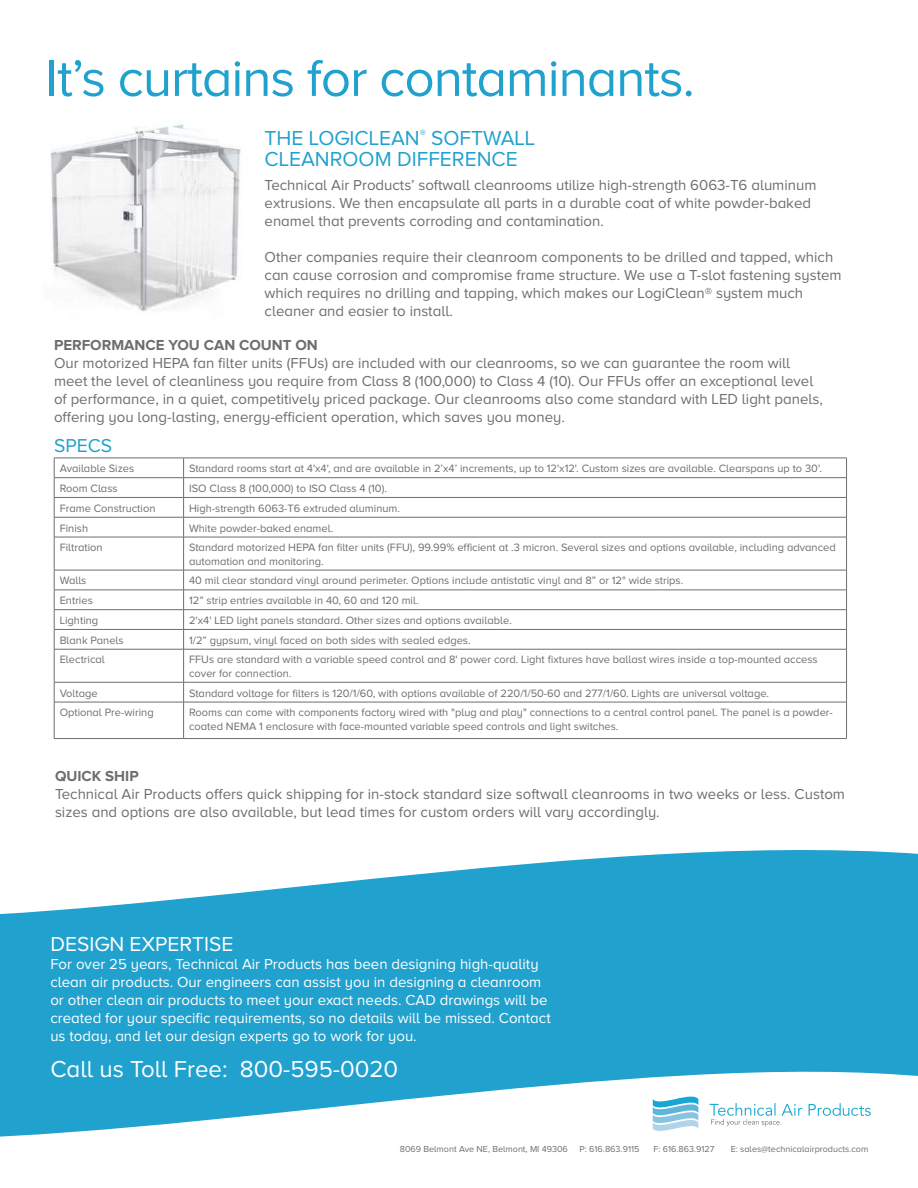
<style>
.page{position:relative;width:918px;height:1188px;background:#fff}
.page>*{position:absolute;margin:0;border:0;box-sizing:border-box;transform-origin:0 0}
.t1{font:53.1px "Proxima Nova A";letter-spacing:-.02em;color:#20a1ce}
.t2{font:24px "Proxima Nova A";color:#fff}
.t3{font:21px/20.2px "Proxima Nova A";color:#20a1ce}
.t4{font:21px "Proxima Nova A";color:#fff}
.t5{font:19.35px "Proxima Nova A";color:#20a1ce}
.t6{font:15px/18px "Proxima Nova A";color:#6d6e70}
.t7{font:15px/18px "Proxima Nova A";color:#fff}
.t8{font:700 15px "Proxima Nova A";color:#6d6e70}
.t9{font:11.1px/13.2px "Proxima Nova A";color:#6d6e70}
.t10{font:9px "Proxima Nova A";color:#6d6e70}
</style>
<div class="page">
<img style="left:50px;top:123px;width:191px;height:189px">
<hr style="left:54px;top:458px;width:130px;height:1px;background:#6d6e70">
<hr style="left:184px;top:458px;width:663px;height:1px;background:#6d6e70">
<hr style="left:54px;top:477px;width:130px;height:1px;background:#6d6e70">
<hr style="left:184px;top:477px;width:663px;height:1px;background:#6d6e70">
<hr style="left:54px;top:497px;width:130px;height:1px;background:#6d6e70">
<hr style="left:184px;top:497px;width:663px;height:1px;background:#6d6e70">
<hr style="left:54px;top:517px;width:130px;height:1px;background:#6d6e70">
<svg style="left:54px;top:458px;width:1px;height:79px"></svg>
<hr style="left:184px;top:517px;width:663px;height:1px;background:#6d6e70">
<svg style="left:183px;top:458px;width:1px;height:79px"></svg>
<svg style="left:846px;top:458px;width:1px;height:79px"></svg>
<hr style="left:54px;top:537px;width:130px;height:1px;background:#6d6e70">
<hr style="left:54px;top:537px;width:1px;height:33px;background:#6d6e70">
<hr style="left:184px;top:537px;width:663px;height:1px;background:#6d6e70">
<hr style="left:183px;top:537px;width:1px;height:33px;background:#6d6e70">
<hr style="left:846px;top:537px;width:1px;height:33px;background:#6d6e70">
<hr style="left:54px;top:570px;width:130px;height:1px;background:#6d6e70">
<hr style="left:184px;top:570px;width:663px;height:1px;background:#6d6e70">
<hr style="left:54px;top:590px;width:130px;height:1px;background:#6d6e70">
<hr style="left:184px;top:590px;width:663px;height:1px;background:#6d6e70">
<hr style="left:54px;top:609px;width:130px;height:1px;background:#6d6e70">
<hr style="left:184px;top:609px;width:663px;height:1px;background:#6d6e70">
<hr style="left:54px;top:629px;width:130px;height:1px;background:#6d6e70">
<svg style="left:54px;top:570px;width:1px;height:79px"></svg>
<hr style="left:184px;top:629px;width:663px;height:1px;background:#6d6e70">
<svg style="left:183px;top:570px;width:1px;height:79px"></svg>
<svg style="left:846px;top:570px;width:1px;height:79px"></svg>
<hr style="left:54px;top:649px;width:130px;height:1px;background:#6d6e70">
<hr style="left:54px;top:649px;width:1px;height:33px;background:#6d6e70">
<hr style="left:184px;top:649px;width:663px;height:1px;background:#6d6e70">
<hr style="left:183px;top:649px;width:1px;height:33px;background:#6d6e70">
<hr style="left:846px;top:649px;width:1px;height:33px;background:#6d6e70">
<hr style="left:54px;top:682px;width:130px;height:1px;background:#6d6e70">
<svg style="left:54px;top:682px;width:1px;height:20px"></svg>
<hr style="left:184px;top:682px;width:663px;height:1px;background:#6d6e70">
<svg style="left:183px;top:682px;width:1px;height:20px"></svg>
<svg style="left:846px;top:682px;width:1px;height:20px"></svg>
<hr style="left:54px;top:702px;width:130px;height:1px;background:#6d6e70">
<hr style="left:54px;top:702px;width:1px;height:36px;background:#6d6e70">
<hr style="left:184px;top:702px;width:663px;height:1px;background:#6d6e70">
<hr style="left:183px;top:702px;width:1px;height:36px;background:#6d6e70">
<hr style="left:846px;top:702px;width:1px;height:36px;background:#6d6e70">
<hr style="left:54px;top:738px;width:130px;height:1px;background:#6d6e70">
<hr style="left:184px;top:738px;width:663px;height:1px;background:#6d6e70">
<svg style="left:0;top:850px;width:918px;height:73px;fill:#20a1ce"></svg>
<svg style="left:0;top:923px;width:918px;height:214px;fill:#20a1ce"></svg>
<h1 class="t1" style="left:46px;top:56px;width:651px">It’s curtains for contaminants.</h1>
<h3 class="t3" style="left:265px;top:129px;width:272px">THE LOGICLEAN<sup>®</sup> SOFTWALL<br>CLEANROOM DIFFERENCE</h3>
<h3 class="t6" style="left:265px;top:176px;width:553px">Technical Air Products’ softwall cleanrooms utilize high-strength 6063-T6 aluminum extrusions. We then encapsulate all parts in a durable coat of white powder-baked enamel that prevents corroding and contamination.</h3>
<p class="t6" style="left:265px;top:248px;width:579px">Other companies require their cleanroom components to be drilled and tapped, which can cause corrosion and compromise frame structure. We use a T-slot fastening system which requires no drilling and tapping, which makes our LogiClean® system much cleaner and easier to install.</p>
<h3 class="t8" style="left:54px;top:339px;width:265px">PERFORMANCE YOU CAN COUNT ON</h3>
<p class="t6" style="left:54px;top:355px;width:770px">Our motorized HEPA fan filter units (FFUs) are included with our cleanrooms, so we can guarantee the room will meet the level of cleanliness you require from Class 8 (100,000) to Class 4 (10). Our FFUs offer an exceptional level of performance, in a quiet, competitively priced package. Our cleanrooms also come standard with LED light panels, offering you long-lasting, energy-efficient operation, which saves you money.</p>
<h3 class="t5" style="left:54px;top:438px;width:60px">SPECS</h3>
<p class="t9" style="left:60px;top:462px;width:76px">Available Sizes</p>
<p class="t9" style="left:189px;top:462px;width:634px">Standard rooms start at 4'x4', and are available in 2’x4’ increments, up to 12'x12'. Custom sizes are available. Clearspans up to 30'.</p>
<p class="t9" style="left:60px;top:482px;width:59px">Room Class</p>
<p class="t9" style="left:189px;top:482px;width:199px">ISO Class 8 (100,000) to ISO Class 4 (10).</p>
<p class="t9" style="left:60px;top:502px;width:97px">Frame Construction</p>
<p class="t9" style="left:189px;top:502px;width:212px">High-strength 6063-T6 extruded aluminum.</p>
<p class="t9" style="left:60px;top:522px;width:30px">Finish</p>
<p class="t9" style="left:189px;top:522px;width:146px">White powder-baked enamel.</p>
<p class="t9" style="left:60px;top:542px;width:44px">Filtration</p>
<p class="t9" style="left:189px;top:542px;width:648px">Standard motorized HEPA fan filter units (FFU), 99.99% efficient at .3 micron. Several sizes and options available, including advanced automation and monitoring.</p>
<p class="t9" style="left:60px;top:575px;width:28px">Walls</p>
<p class="t9" style="left:189px;top:575px;width:496px">40 mil clear standard vinyl around perimeter. Options include antistatic vinyl and 8” or 12" wide strips.</p>
<p class="t9" style="left:60px;top:594px;width:35px">Entries</p>
<p class="t9" style="left:189px;top:594px;width:231px">12” strip entries available in 40, 60 and 120 mil.</p>
<p class="t9" style="left:60px;top:614px;width:40px">Lighting</p>
<p class="t9" style="left:189px;top:614px;width:324px">2'x4' LED light panels standard. Other sizes and options available.</p>
<p class="t9" style="left:60px;top:634px;width:66px">Blank Panels</p>
<p class="t9" style="left:189px;top:634px;width:283px">1/2” gypsum, vinyl faced on both sides with sealed edges.</p>
<p class="t9" style="left:60px;top:654px;width:47px">Electrical</p>
<p class="t9" style="left:189px;top:654px;width:630px">FFUs are standard with a variable speed control and 8' power cord. Light fixtures have ballast wires inside a top-mounted access cover for connection.</p>
<p class="t9" style="left:60px;top:687px;width:40px">Voltage</p>
<p class="t9" style="left:189px;top:687px;width:582px">Standard voltage for filters is 120/1/60, with options available of 220/1/50-60 and 277/1/60. Lights are universal voltage.</p>
<p class="t9" style="left:60px;top:707px;width:95px">Optional Pre-wiring</p>
<p class="t9" style="left:189px;top:707px;width:645px">Rooms can come with components factory wired with "plug and play" connections to a central control panel. The panel is a powder&shy;coated NEMA 1 enclosure with face-mounted variable speed controls and light switches.</p>
<h3 class="t8" style="left:55px;top:770px;width:85px">QUICK SHIP</h3>
<h3 class="t6" style="left:55px;top:786px;width:792px">Technical Air Products offers quick shipping for in-stock standard size softwall cleanrooms in two weeks or less. Custom sizes and options are also available, but lead times for custom orders will vary accordingly.</h3>
<h3 class="t4" style="left:50px;top:935px;width:184px">DESIGN EXPERTISE</h3>
<p class="t7" style="left:50px;top:956px;width:502px">For over 25 years, Technical Air Products has been designing high-quality clean air products. Our engineers can assist you in designing a cleanroom or other clean air products to meet your exact needs. CAD drawings will be created for your specific requirements, so no details will be missed. Contact us today, and let our design experts go to work for you.</p>
<h2 class="t2" style="left:50px;top:1058px;width:349px">Call us Toll Free: 800-595-0020</h2>
<p class="t10" style="left:400px;top:1145px;width:170px">8069 Belmont Ave NE, Belmont, MI 49306</p>
<p class="t10" style="left:580px;top:1145px;width:61px">P: 616.863.9115</p>
<p class="t10" style="left:653px;top:1145px;width:63px">F: 616.863.9127</p>
<p class="t10" style="left:731px;top:1145px;width:139px">E: sales@technicalairproducts.com</p>
</div>
